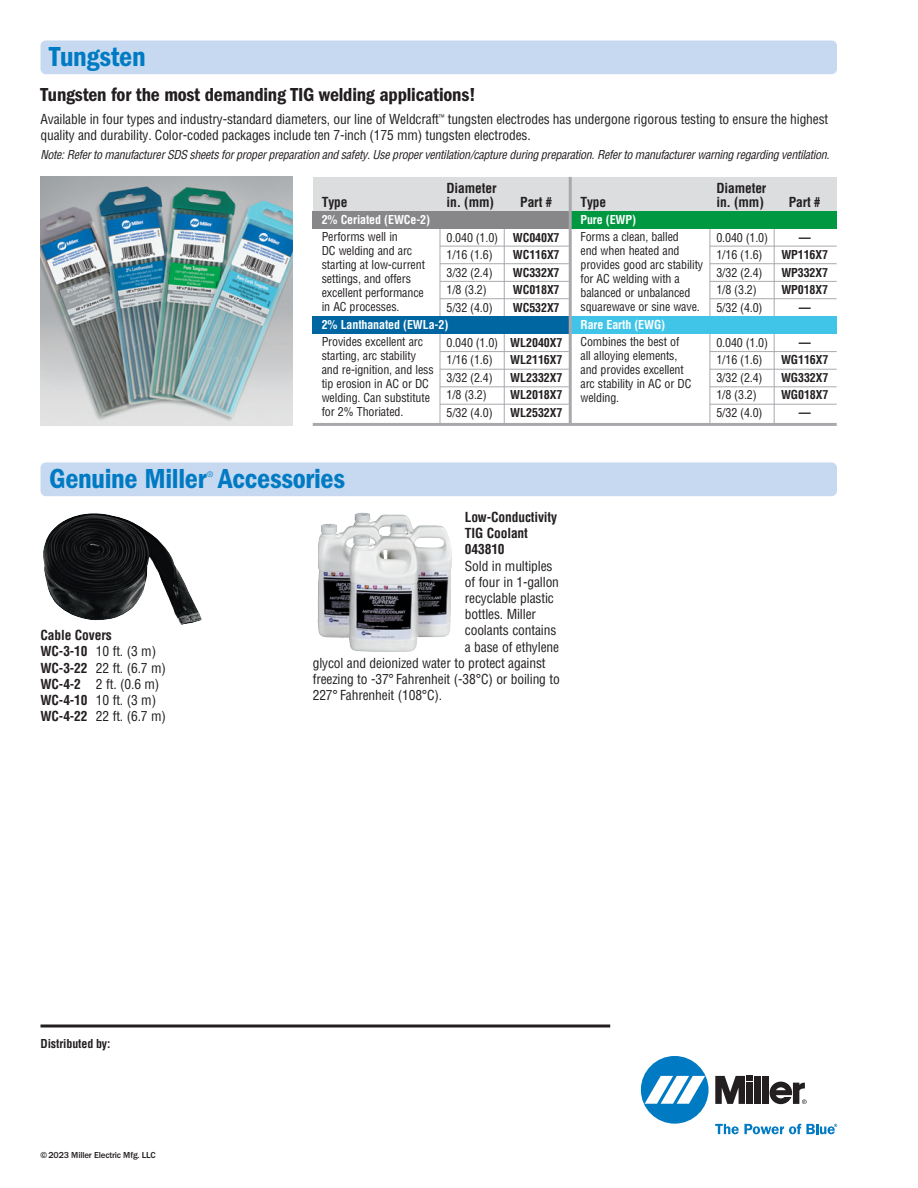
<style>
.page{position:relative;width:918px;height:1188px;background:#fff}
.page>*{position:absolute;margin:0;border:0;box-sizing:border-box;transform-origin:0 0}
.t1{font:28.5px "ITC Franklin Gothic Std Dm Cd";letter-spacing:-.01em;color:#007bc3}
.t2{font:19.5px "ITC Franklin Gothic Std Dm Cd";letter-spacing:-.01em;color:#231f20}
.t3{font:condensed 13.5px/16.2px "Helvetica";letter-spacing:-.01em;color:#231f20}
.t4{font:700 condensed 13.5px/14.2px "Helvetica";letter-spacing:-.01em;color:#231f20}
.t5{font:condensed 12px/14px "Helvetica";letter-spacing:-.01em;color:#231f20}
.t6{font:italic condensed 12px "Helvetica";color:#231f20}
.t7{font:700 condensed 12px "Helvetica";letter-spacing:-.01em;color:#231f20}
.t8{font:700 condensed 12px "Helvetica";letter-spacing:-.01em;color:#fff}
.t9{font:500 9px "ITC Franklin Gothic Std";letter-spacing:-.02em;color:#231f20}
.t10{font:condensed 7.5px "Helvetica";color:#007bc3}
.s1{font-weight:700}
</style>
<div class="page">
<img style="left:43px;top:513px;width:159px;height:112px">
<img style="left:317px;top:513px;width:135px;height:139px">
<div style="left:40px;top:462px;width:797px;height:34px;background:#c6d9f0;border-radius:5px"></div>
<div style="left:641px;top:1056px;width:68px;height:68px;background:#007ac2;border-radius:50%"></div>
<svg style="left:645px;top:1076px;width:60px;height:28px"></svg>
<div style="left:754px;top:1076px;width:7px;height:28px;background:#231f20"></div>
<div style="left:763px;top:1076px;width:6px;height:28px;background:#231f20"></div>
<svg style="left:715px;top:1076px;width:38px;height:28px"></svg>
<svg style="left:770px;top:1082px;width:37px;height:22px"></svg>
<svg style="left:715px;top:1124px;width:122px;height:10px"></svg>
<svg style="left:40px;top:1024px;width:570px;height:4px;background:#595657"></svg>
<img style="left:40px;top:177px;width:253px;height:249px">
<hr style="left:504px;top:221px;width:1px;height:203px;background:#a8a9ad">
<hr style="left:440px;top:219px;width:1px;height:205px;background:#a8a9ad">
<div style="left:313px;top:177px;width:524px;height:50px;background:#dcdddf"></div>
<div style="left:313px;top:212px;width:257px;height:17px;background:#87878a"></div>
<div style="left:313px;top:316px;width:257px;height:18px;background:#0066a2"></div>
<hr style="left:440px;top:281px;width:129px;height:1px;background:#a8a9ad">
<hr style="left:440px;top:263px;width:129px;height:1px;background:#a8a9ad">
<hr style="left:440px;top:246px;width:129px;height:1px;background:#a8a9ad">
<hr style="left:440px;top:298px;width:129px;height:1px;background:#a8a9ad">
<hr style="left:440px;top:386px;width:129px;height:1px;background:#a8a9ad">
<hr style="left:440px;top:369px;width:129px;height:1px;background:#a8a9ad">
<hr style="left:440px;top:351px;width:129px;height:1px;background:#a8a9ad">
<hr style="left:440px;top:404px;width:129px;height:1px;background:#a8a9ad">
<hr style="left:313px;top:423px;width:524px;height:3px;background:#a8a9ad">
<hr style="left:774px;top:221px;width:1px;height:203px;background:#a8a9ad">
<hr style="left:710px;top:219px;width:1px;height:205px;background:#a8a9ad">
<div style="left:570px;top:212px;width:267px;height:17px;background:#009840"></div>
<div style="left:570px;top:316px;width:267px;height:18px;background:#40c5e9"></div>
<hr style="left:710px;top:281px;width:127px;height:1px;background:#a8a9ad">
<hr style="left:710px;top:263px;width:127px;height:1px;background:#a8a9ad">
<hr style="left:710px;top:246px;width:127px;height:1px;background:#a8a9ad">
<hr style="left:710px;top:298px;width:127px;height:1px;background:#a8a9ad">
<hr style="left:710px;top:386px;width:127px;height:1px;background:#a8a9ad">
<hr style="left:710px;top:369px;width:127px;height:1px;background:#a8a9ad">
<hr style="left:710px;top:351px;width:127px;height:1px;background:#a8a9ad">
<hr style="left:710px;top:404px;width:127px;height:1px;background:#a8a9ad">
<div style="left:40px;top:40px;width:797px;height:34px;background:#c6d9f0;border-radius:5px"></div>
<hr style="left:569px;top:177px;width:3px;height:248px;background:#a8a9ad">
<p class="t1" style="left:49px;top:47px;width:98px">Tungsten</p>
<p class="t2" style="left:40px;top:88px;width:437px">Tungsten for the most demanding TIG welding applications!</p>
<p class="t3" style="left:40px;top:112px;width:789px">Available in four types and industry-standard diameters, our line of Weldcraft<sup>™</sup> tungsten electrodes has under gone rigorous testing to ensure the highest quality and durability. Color-coded packages include ten 7-inch (175 mm) tungsten electrodes.</p>
<p class="t6" style="left:40px;top:150px;width:793px">Note:Referto manufacturerSDS sheets forproperpreparation and safety.Use properventilation/capture during prepa ration.Referto manufacturerwarning regarding ventilation.</p>
<p class="t4" style="left:322px;top:196px;width:27px">Type</p>
<p class="t8" style="left:322px;top:215px;width:110px">2% Ceriated (EWCe-2)</p>
<p class="t5" style="left:322px;top:231px;width:105px">Performs well in<br>DC welding and arc starting at low-current settings, and offers excellent performance in AC processes.</p>
<p class="t8" style="left:322px;top:320px;width:128px">2% Lanthanated (EWLa-2)</p>
<p class="t5" style="left:322px;top:336px;width:113px">Provides excellent arc starting, arc stability and re-ignition, and less tip erosion in AC or DC welding. Can substitute for 2% Thoriated.</p>
<p class="t4" style="left:446px;top:182px;width:52px">Diameter in. (mm)</p>
<p class="t5" style="left:446px;top:231px;width:53px">0.040 (1.0)</p>
<p class="t5" style="left:446px;top:249px;width:48px">1/16 (1.6)</p>
<p class="t5" style="left:446px;top:266px;width:48px">3/32 (2.4)</p>
<p class="t5" style="left:446px;top:284px;width:42px">1/8 (3.2)</p>
<p class="t5" style="left:446px;top:301px;width:48px">5/32 (4.0)</p>
<p class="t5" style="left:446px;top:336px;width:53px">0.040 (1.0)</p>
<p class="t5" style="left:446px;top:354px;width:48px">1/16 (1.6)</p>
<p class="t5" style="left:446px;top:371px;width:48px">3/32 (2.4)</p>
<p class="t5" style="left:446px;top:389px;width:42px">1/8 (3.2)</p>
<p class="t5" style="left:446px;top:406px;width:48px">5/32 (4.0)</p>
<p class="t4" style="left:716px;top:182px;width:52px">Diameter in. (mm)</p>
<p class="t5" style="left:716px;top:231px;width:53px">0.040 (1.0)</p>
<p class="t5" style="left:716px;top:249px;width:48px">1/16 (1.6)</p>
<p class="t5" style="left:716px;top:266px;width:48px">3/32 (2.4)</p>
<p class="t5" style="left:716px;top:284px;width:42px">1/8 (3.2)</p>
<p class="t5" style="left:716px;top:301px;width:48px">5/32 (4.0)</p>
<p class="t5" style="left:716px;top:336px;width:53px">0.040 (1.0)</p>
<p class="t5" style="left:716px;top:354px;width:48px">1/16 (1.6)</p>
<p class="t5" style="left:716px;top:371px;width:48px">3/32 (2.4)</p>
<p class="t5" style="left:716px;top:389px;width:42px">1/8 (3.2)</p>
<p class="t5" style="left:716px;top:406px;width:48px">5/32 (4.0)</p>
<p class="t4" style="left:520px;top:196px;width:33px">Part #</p>
<p class="t7" style="left:513px;top:233px;width:48px">WC040X7</p>
<p class="t7" style="left:513px;top:250px;width:48px">WC116X7</p>
<p class="t7" style="left:513px;top:268px;width:48px">WC332X7</p>
<p class="t7" style="left:513px;top:285px;width:48px">WC018X7</p>
<p class="t7" style="left:513px;top:303px;width:48px">WC532X7</p>
<p class="t7" style="left:510px;top:338px;width:54px">WL2040X7</p>
<p class="t7" style="left:510px;top:355px;width:54px">WL2116X7</p>
<p class="t7" style="left:510px;top:373px;width:54px">WL2332X7</p>
<p class="t7" style="left:510px;top:390px;width:54px">WL2018X7</p>
<p class="t7" style="left:510px;top:408px;width:54px">WL2532X7</p>
<p class="t4" style="left:580px;top:196px;width:27px">Type</p>
<p class="t8" style="left:580px;top:215px;width:57px">Pure (EWP)</p>
<p class="t5" style="left:580px;top:231px;width:124px">Forms a clean, balled<br>end when heated and provides good arc stability for AC welding with a balanced or unbalanced squarewave or sine wave.</p>
<p class="t8" style="left:580px;top:320px;width:86px">Rare Earth (EWG)</p>
<p class="t5" style="left:580px;top:336px;width:112px">Combines the best of all alloying elements, and provides excellent arc stability in AC or DC welding.</p>
<p class="t4" style="left:789px;top:196px;width:33px">Part #</p>
<p class="t7" style="left:799px;top:233px;width:13px">—</p>
<p class="t7" style="left:781px;top:250px;width:48px">WP116X7</p>
<p class="t7" style="left:781px;top:268px;width:48px">WP332X7</p>
<p class="t7" style="left:781px;top:285px;width:48px">WP018X7</p>
<p class="t7" style="left:799px;top:303px;width:13px">—</p>
<p class="t7" style="left:799px;top:338px;width:13px">—</p>
<p class="t7" style="left:781px;top:355px;width:49px">WG116X7</p>
<p class="t7" style="left:781px;top:373px;width:49px">WG332X7</p>
<p class="t7" style="left:781px;top:390px;width:49px">WG018X7</p>
<p class="t7" style="left:799px;top:408px;width:13px">—</p>
<p class="t1" style="left:49px;top:469px;width:297px">Genuine Miller Accessories</p>
<p class="t10" style="left:207px;top:472px;width:7px">®</p>
<p class="t3" style="left:40px;top:628px;width:127px"><span class="s1">Cable Covers<br>WC-3-10</span> 10 ft. (3 m)<br><span class="s1">WC-3-22</span> 22 ft. (6.7 m)<br><span class="s1">WC-4-2</span> 2 ft. (0.6 m)<br><span class="s1">WC-4-10</span> 10 ft. (3 m)<br><span class="s1">WC-4-22</span> 22 ft. (6.7 m)</p>
<p class="t7" style="left:41px;top:1039px;width:71px">Distributed by:</p>
<p class="t9" style="left:40px;top:1150px;width:117px">© 2023 Miller Electric Mfg. LLC</p>
<p class="t4" style="left:465px;top:511px;width:94px">Low-Conductivity</p>
<p class="t4" style="left:465px;top:527px;width:65px">TIG Coolant</p>
<p class="t4" style="left:465px;top:544px;width:41px">043810</p>
<p class="t3" style="left:465px;top:559px;width:89px">Sold in multiples</p>
<p class="t3" style="left:465px;top:575px;width:96px">of four in 1-gallon</p>
<p class="t3" style="left:465px;top:591px;width:91px">recyclable plastic</p>
<p class="t3" style="left:465px;top:607px;width:73px">bottles. Miller</p>
<p class="t3" style="left:465px;top:624px;width:93px">coolants contains</p>
<p class="t3" style="left:465px;top:640px;width:96px">a base of ethylene</p>
<p class="t3" style="left:313px;top:656px;width:235px">glycol and deionized water to protect against</p>
<p class="t3" style="left:313px;top:672px;width:249px">freezing to -37° Fahrenheit (-38°C) or boiling to</p>
<p class="t3" style="left:313px;top:688px;width:131px">227° Fahrenheit (108°C).</p>
</div>
